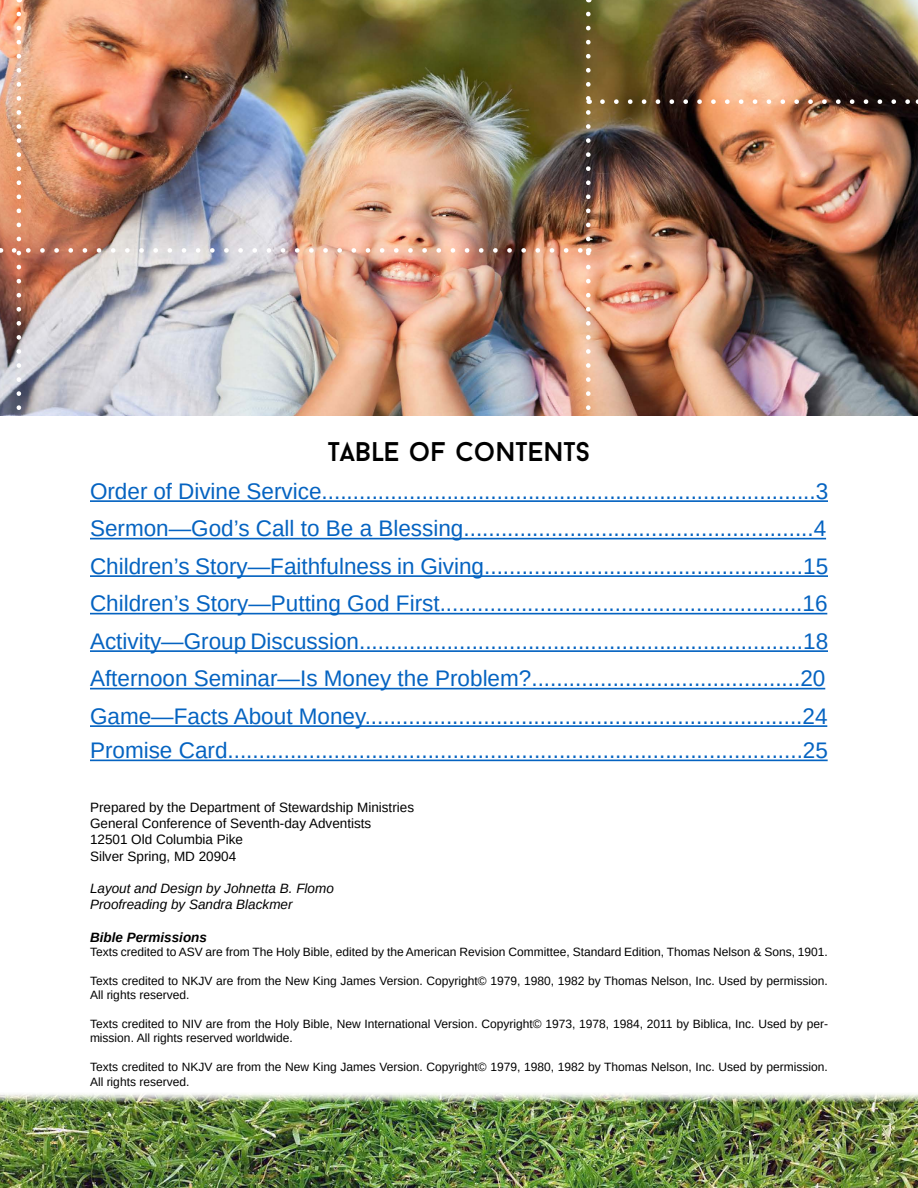
<style>
.page{position:relative;width:918px;height:1188px;background:#fff}
.page>*{position:absolute;margin:0;border:0;box-sizing:border-box;transform-origin:0 0}
.t1{font:27px "Baron Neue";color:#000}
.t2{font:22.5px/37.5px "Arimo";color:#0563c1}
.t3{font:13.5px/16.2px "Arimo";color:#000}
.t4{font:italic 13.5px/16.2px "Arimo";color:#000}
.t5{font:italic 700 13.5px "Arimo";color:#000}
.t6{font:12px/14.4px "Arimo";color:#000}
</style>
<div class="page">
<img style="left:0;top:1094px;width:918px;height:94px">
<img style="left:0;top:0;width:918px;height:416px">
<svg style="left:602px;top:99px;width:309px;height:5px"></svg>
<img style="left:14px;top:14px;width:577px;height:526px">
<hr style="left:90px;top:760px;width:738px;height:1px;background:#0563c1">
<hr style="left:90px;top:500px;width:738px;height:2px;background:#0563c1">
<hr style="left:90px;top:538px;width:736px;height:1px;background:#0563c1">
<hr style="left:90px;top:575px;width:738px;height:2px;background:#0563c1">
<hr style="left:90px;top:613px;width:737px;height:1px;background:#0563c1">
<hr style="left:90px;top:650px;width:738px;height:2px;background:#0563c1">
<hr style="left:90px;top:688px;width:735px;height:1px;background:#0563c1">
<hr style="left:90px;top:725px;width:737px;height:2px;background:#0563c1">
<p class="t1" style="left:328px;top:435px;width:264px">TABLE OF CONTENTS</p>
<p class="t2" style="left:90px;top:472px;width:740px">Order of Divine Service...............................................................................3<br>Sermon—God’s Call to Be a Blessing........................................................4<br>Children’s Story—Faithfulness in Giving...................................................15<br>Children’s Story—Putting God First..........................................................16<br>Activity—Group Discussion.......................................................................18<br>Afternoon Seminar—Is Money the Problem?...........................................20<br>Game—Facts About Money......................................................................24</p>
<p class="t2" style="left:90px;top:732px;width:739px">Promise Card............................................................................................25</p>
<p class="t3" style="left:90px;top:799px;width:326px">Prepared by the Department of Stewardship Ministries General Conference of Seventh-day Adventists<br>12501 Old Columbia Pike<br>Silver Spring, MD 20904</p>
<p class="t4" style="left:90px;top:880px;width:245px">Layout and Design by Johnetta B. Flomo<br>Proofreading by Sandra Blackmer</p>
<p class="t5" style="left:90px;top:928px;width:119px">Bible Permissions</p>
<p class="t6" style="left:90px;top:945px;width:739px">Texts credited to ASV are from The Holy Bible, edited by the American Revision Committee, Standard Edition, Thomas Nelson &amp; Sons, 1901.</p>
<p class="t6" style="left:90px;top:974px;width:739px">Texts credited to NKJV are from the New King James Version. Copyright© 1979, 1980, 1982 by Thomas Nelson, Inc. Used by permission.<br>All rights reserved.</p>
<p class="t6" style="left:90px;top:1017px;width:740px">Texts credited to NIV are from the Holy Bible, New International Version. Copyright© 1973, 1978, 1984, 2011 by Biblica, Inc. Used by per&shy;mission. All rights reserved worldwide.</p>
<p class="t6" style="left:90px;top:1060px;width:739px">Texts credited to NKJV are from the New King James Version. Copyright© 1979, 1980, 1982 by Thomas Nelson, Inc. Used by permission.<br>All rights reserved.</p>
</div>
